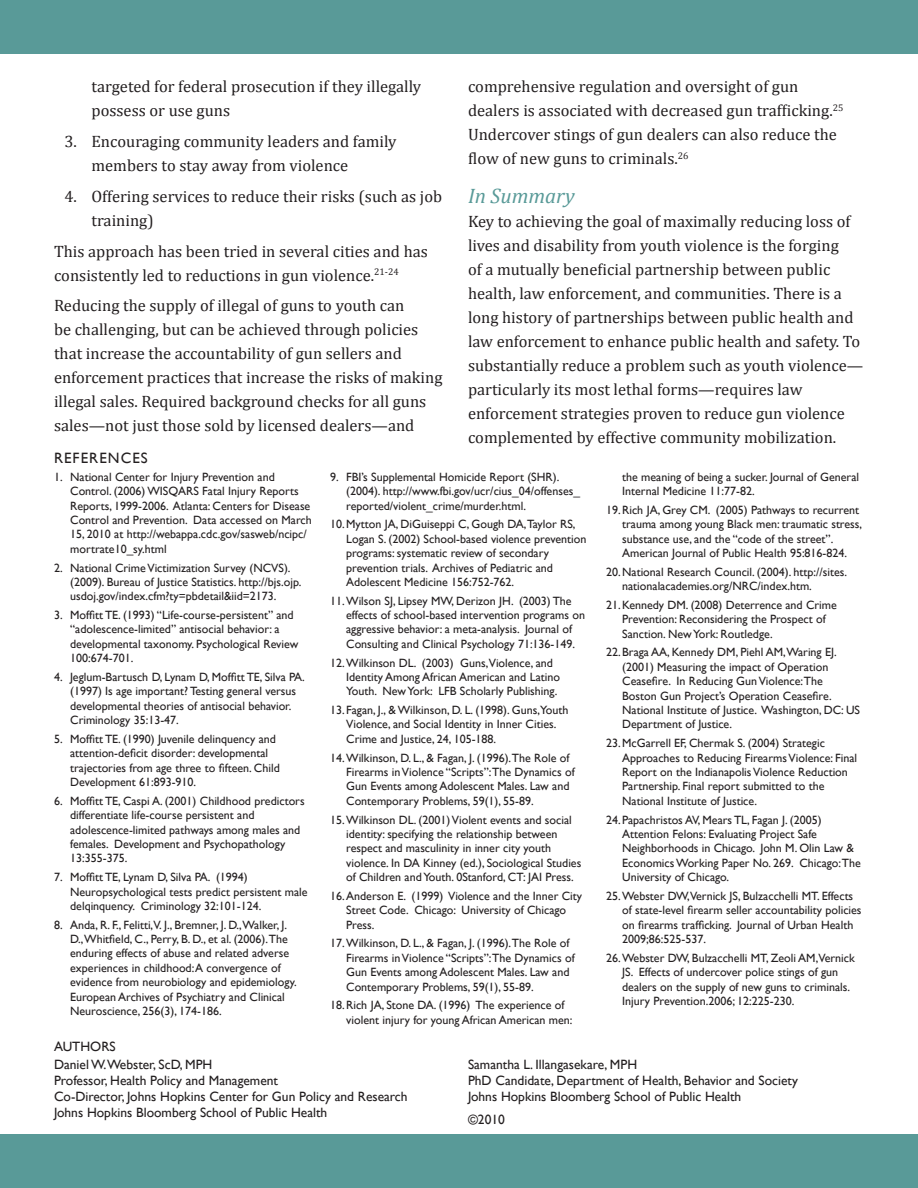
<style>
.page{position:relative;width:918px;height:1188px;background:#fff}
.page>*{position:absolute;margin:0;border:0;box-sizing:border-box;transform-origin:0 0}
.t1{font:italic 21px "Cambria";color:#599a98}
.t2{font:16.5px/24px "Cambria";color:#231f20}
.t3{font:15px "Gill Sans";letter-spacing:.07em;color:#231f20}
.t4{font:13.5px "Gill Sans";color:#231f20}
.t5{font:12px/14.4px "Gill Sans";color:#231f20}
</style>
<div class="page">
<div style="left:0;top:0;width:918px;height:54px;background:#599a98"></div>
<div style="left:0;top:1134px;width:918px;height:54px;background:#599a98"></div>
<p class="t2" style="left:92px;top:75px;width:331px">targeted for federal prosecution if they illegally possess or use guns</p>
<p class="t2" style="left:92px;top:129px;width:307px;text-indent:-27px">3. Encouraging community leaders and family members to stay away from violence</p>
<p class="t2" style="left:92px;top:184px;width:352px;text-indent:-27px">4. Offering services to reduce their risks (such as job training)</p>
<p class="t2" style="left:54px;top:239px;width:375px">This approach has been tried in several cities and has consistently led to reductions in gun violence.<sup>21-24</sup></p>
<p class="t2" style="left:54px;top:294px;width:390px">Reducing the supply of illegal of guns to youth can<br>be challenging, but can be achieved through policies that increase the accountability of gun sellers and enforcement practices that increase the risks of making illegal sales. Required background checks for all guns sales—not just those sold by licensed dealers—and</p>
<p class="t3" style="left:54px;top:450px;width:95px">REFERENCES</p>
<p class="t2" style="left:468px;top:75px;width:377px">comprehensive regulation and oversight of gun dealers is associated with decreased gun trafficking.<sup>25<br></sup>Undercover stings of gun dealers can also reduce the flow of new guns to criminals.<sup>26</sup></p>
<p class="t1" style="left:468px;top:183px;width:108px">In Summary</p>
<p class="t2" style="left:468px;top:209px;width:397px">Key to achieving the goal of maximally reducing loss of lives and disability from youth violence is the forging<br>of a mutually beneficial partnership between public health, law enforcement, and communities. There is a long history of partnerships between public health and law enforcement to enhance public health and safety. To substantially reduce a problem such as youth violence— particularly its most lethal forms—requires law enforcement strategies proven to reduce gun violence complemented by effective community mobilization.</p>
<p class="t5" style="left:70px;top:470px;width:243px;text-indent:-16px">1. National Center for Injury Prevention and Control. (2006) WISQARS Fatal Injury Reports Reports, 1999-2006. Atlanta: Centers for Disease Control and Prevention. Data accessed on March 15, 2010 at http://webappa.cdc.gov/sasweb/ncipc/ mortrate10_sy.html</p>
<p class="t5" style="left:70px;top:560px;width:233px;text-indent:-16px">2. National Crime Victimization Survey (NCVS). (2009). Bureau of Justice Statistics. http://bjs.ojp. usdoj.gov/index.cfm?ty=pbdetail&amp;iid=2173.</p>
<p class="t5" style="left:70px;top:608px;width:230px;text-indent:-16px">3. Moffitt TE. (1993) “Life-course-persistent” and “adolescence-limited” antisocial behavior: a developmental taxonomy. Psychological Review 100:674-701.</p>
<p class="t5" style="left:70px;top:670px;width:236px;text-indent:-16px">4. Jeglum-Bartusch D, Lynam D, Moffitt TE, Silva PA. (1997) Is age important? Testing general versus developmental theories of antisocial behavior.<br>Criminology 35:13-47.</p>
<p class="t5" style="left:70px;top:732px;width:211px;text-indent:-16px">5. Moffitt TE. (1990) Juvenile delinquency and attention-deficit disorder: developmental trajectories from age three to fifteen. Child Development 61:893-910.</p>
<p class="t5" style="left:70px;top:794px;width:236px;text-indent:-16px">6. Moffitt TE, Caspi A. (2001) Childhood predictors differentiate life-course persistent and adolescence-limited pathways among males and females. Development and Psychopathology 13:355-375.</p>
<p class="t5" style="left:70px;top:870px;width:239px;text-indent:-16px">7. Moffitt TE, Lynam D, Silva PA. (1994)<br>Neuropsychological tests predict persistent male delqinquency. Criminology 32:101-124.</p>
<p class="t5" style="left:70px;top:918px;width:228px;text-indent:-16px">8. Anda, R. F., Felitti,V. J., Bremner, J. D.,Walker, J.<br>D.,Whitfield, C., Perry, B. D., et al. (2006).The enduring effects of abuse and related adverse experiences in childhood: A convergence of evidence from neurobiology and epidemiology.<br>European Archives of Psychiatry and Clinical Neuroscience, 256(3), 174-186.</p>
<p class="t4" style="left:54px;top:1038px;width:63px">AUTHORS</p>
<p class="t5" style="left:346px;top:470px;width:235px;text-indent:-16px">9. FBI’s Supplemental Homicide Report (SHR). (2004). http://www.fbi.gov/ucr/cius_04/offenses_ reported/violent_crime/murder.html.</p>
<p class="t5" style="left:346px;top:517px;width:242px;text-indent:-16px">10.Mytton JA, DiGuiseppi C, Gough DA,Taylor RS, Logan S. (2002) School-based violence prevention programs: systematic review of secondary prevention trials. Archives of Pediatric and Adolescent Medicine 156:752-762.</p>
<p class="t5" style="left:346px;top:594px;width:240px;text-indent:-16px">11.Wilson SJ, Lipsey MW, Derizon JH. (2003) The effects of school-based intervention programs on aggressive behavior: a meta-analysis. Journal of Consulting and Clinical Psychology 71:136-149.</p>
<p class="t5" style="left:346px;top:656px;width:215px;text-indent:-16px">12.Wilkinson DL. (2003) Guns,Violence, and<br>Identity Among African American and Latino<br>Youth. New York: LFB Scholarly Publishing.</p>
<p class="t5" style="left:346px;top:703px;width:224px;text-indent:-16px">13. Fagan, J., &amp; Wilkinson, D. L. (1998). Guns,Youth<br>Violence, and Social Identity in Inner Cities.<br>Crime and Justice, 24, 105-188.</p>
<p class="t5" style="left:346px;top:751px;width:230px;text-indent:-16px">14.Wilkinson, D. L., &amp; Fagan, J. (1996).The Role of Firearms in Violence “Scripts”:The Dynamics of Gun Events among Adolescent Males. Law and Contemporary Problems, 59(1), 55-89.</p>
<p class="t5" style="left:346px;top:812px;width:237px;text-indent:-16px">15.Wilkinson DL. (2001) Violent events and social identity: specifying the relationship between respect and masculinity in inner city youth violence. In DA Kinney (ed.), Sociological Studies of Children and Youth. 0Stanford, CT: JAI Press.</p>
<p class="t5" style="left:346px;top:889px;width:238px;text-indent:-16px">16.Anderson E. (1999) Violence and the Inner City<br>Street Code. Chicago: University of Chicago<br>Press.</p>
<p class="t5" style="left:346px;top:936px;width:230px;text-indent:-16px">17.Wilkinson, D. L., &amp; Fagan, J. (1996).The Role of Firearms in Violence “Scripts”:The Dynamics of Gun Events among Adolescent Males. Law and Contemporary Problems, 59(1), 55-89.</p>
<p class="t5" style="left:346px;top:998px;width:228px;text-indent:-16px">18.Rich JA, Stone DA. (1996) The experience of violent injury for young African American men:</p>
<p class="t5" style="left:622px;top:470px;width:238px">the meaning of being a sucker. Journal of General<br>Internal Medicine 11:77-82.</p>
<p class="t5" style="left:622px;top:503px;width:241px;text-indent:-16px">19.Rich JA, Grey CM. (2005) Pathways to recurrent trauma among young Black men: traumatic stress, substance use, and the “code of the street”.<br>American Journal of Public Health 95:816-824.</p>
<p class="t5" style="left:622px;top:565px;width:226px;text-indent:-16px">20.National Research Council. (2004). http://sites. nationalacademies.org/NRC/index.htm.</p>
<p class="t5" style="left:622px;top:598px;width:216px;text-indent:-16px">21.Kennedy DM. (2008) Deterrence and Crime<br>Prevention: Reconsidering the Prospect of<br>Sanction. New York: Routledge.</p>
<p class="t5" style="left:622px;top:645px;width:239px;text-indent:-16px">22.Braga AA, Kennedy DM, Piehl AM,Waring EJ. (2001) Measuring the impact of Operation Ceasefire. In Reducing Gun Violence:The Boston Gun Project’s Operation Ceasefire.<br>National Institute of Justice. Washington, DC: US Department of Justice.</p>
<p class="t5" style="left:622px;top:736px;width:237px;text-indent:-16px">23.McGarrell EF, Chermak S. (2004) Strategic Approaches to Reducing Firearms Violence: Final Report on the Indianapolis Violence Reduction Partnership. Final report submitted to the National Institute of Justice.</p>
<p class="t5" style="left:622px;top:812px;width:240px;text-indent:-16px">24. Papachristos AV, Mears TL, Fagan J. (2005)<br>Attention Felons: Evaluating Project Safe Neighborhoods in Chicago. John M. Olin Law &amp; Economics Working Paper No. 269. Chicago:The University of Chicago.</p>
<p class="t5" style="left:622px;top:889px;width:241px;text-indent:-16px">25.Webster DW,Vernick JS, Bulzacchelli MT. Effects of state-level firearm seller accountability policies on firearms trafficking. Journal of Urban Health 2009;86:525-537.</p>
<p class="t5" style="left:622px;top:951px;width:234px;text-indent:-16px">26.Webster DW, Bulzacchelli MT, Zeoli AM,Vernick JS. Effects of undercover police stings of gun dealers on the supply of new guns to criminals.<br>Injury Prevention.2006; 12:225-230.</p>
<p class="t4" style="left:54px;top:1056px;width:160px">Daniel W.Webster, ScD, MPH</p>
<p class="t4" style="left:54px;top:1072px;width:226px">Professor, Health Policy and Management</p>
<p class="t4" style="left:54px;top:1089px;width:355px">Co-Director, Johns Hopkins Center for Gun Policy and Research</p>
<p class="t4" style="left:54px;top:1105px;width:275px">Johns Hopkins Bloomberg School of Public Health</p>
<p class="t4" style="left:468px;top:1056px;width:171px">Samantha L. Illangasekare, MPH</p>
<p class="t4" style="left:468px;top:1072px;width:332px">PhD Candidate, Department of Health, Behavior and Society</p>
<p class="t4" style="left:468px;top:1089px;width:275px">Johns Hopkins Bloomberg School of Public Health</p>
<p class="t4" style="left:468px;top:1112px;width:38px">©2010</p>
</div>
